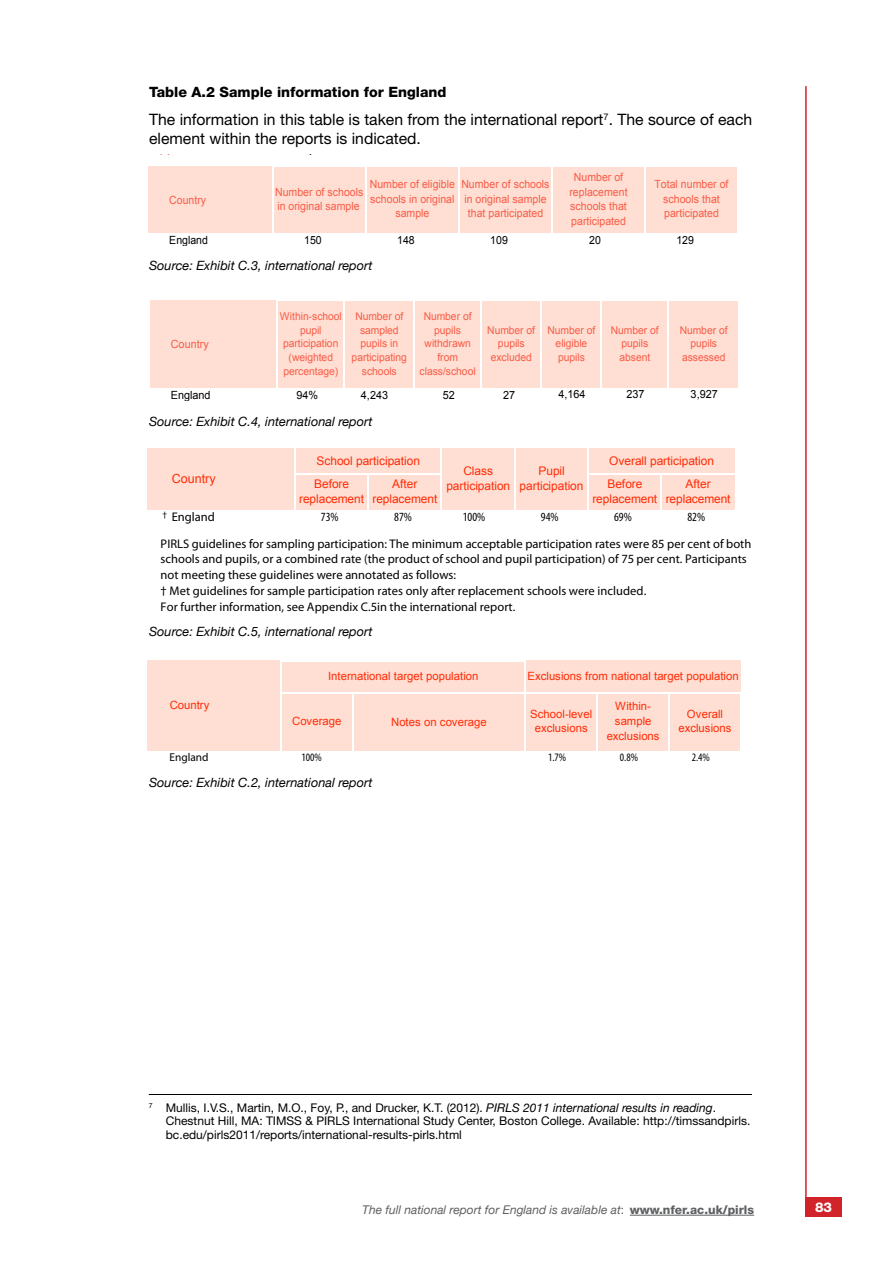
<style>
.page{position:relative;width:893px;height:1263px;background:#fff}
.page>*{position:absolute;margin:0;border:0;box-sizing:border-box;transform-origin:0 0}
.Body_text{font:15.75px/19.5px "Helvetica Neue";color:#000}
.t1{font:15.75px "Arial";color:#000}
.Table_head{font:800 14.25px "Helvetica Neue";color:#000}
.t2{font:800 13.5px "Helvetica Neue";color:#fff}
.Body_text-2{font:italic 12.75px "Helvetica Neue";color:#000}
.Source{font:italic 12.75px "Helvetica Neue";color:#000}
.t3{font:12.45px/15.9px "Myriad Pro";color:#000}
.t4{font:condensed 12.45px "Myriad Pro";letter-spacing:-.005em;color:#000}
.t5{font:12.45px "Arial";color:#ff2b06}
.Footnote_first{font:12px/13.5px "Helvetica Neue";color:#000}
.t6{font:italic 12px "Helvetica Neue";color:#5f6062}
.t7{font:11.85px/15.3px "Arial";letter-spacing:-.005em;color:#ff2b06;text-align:center}
.t8{font:11.4px/14.7px "Arial";color:#ff2b06;text-align:center}
.t9{font:condensed 11.4px "Myriad Pro";color:#000}
.t10{font:11.4px "Myriad Pro";color:#000}
.t11{font:11.25px/14.4px "Arial";color:#f95b47;text-align:center;scale:.94 1}
.t12{font:11.25px "Arial";color:#000;scale:.96 1}
.t13{font:11.25px "Arial";color:#000;scale:.94 1}
.t14{font:11.25px "Arial";color:#f95b47;scale:.96 1}
.t15{font:10.65px/13.8px "Arial";letter-spacing:-.005em;color:#f95b47;text-align:center;scale:.96 1}
.s1{color:#f95b47}
.s2{font-stretch:condensed}
.s3{font-style:italic}
.s4{font-style:normal}
.s5{font-weight:800;font-style:normal}
</style>
<div class="page">
<hr style="left:630px;top:1215px;width:124px;height:1px;background:#5f6062">
<div style="left:805px;top:1197px;width:37px;height:19px;background:#d2232a"></div>
<hr style="left:805px;top:86px;width:2px;height:1130px;background:#d2232a">
<div style="left:148px;top:166px;width:590px;height:67px;background:#ffdfd3"></div>
<hr style="left:272px;top:166px;width:1px;height:81px;background:#fff">
<hr style="left:365px;top:167px;width:1px;height:80px;background:#fff">
<hr style="left:458px;top:167px;width:1px;height:66px;background:#fff">
<hr style="left:551px;top:167px;width:2px;height:80px;background:#fff">
<hr style="left:644px;top:167px;width:2px;height:80px;background:#fff">
<hr style="left:737px;top:167px;width:2px;height:80px;background:#fff">
<hr style="left:273px;top:166px;width:466px;height:1px;background:#fff">
<div style="left:150px;top:300px;width:589px;height:88px;background:#ffdfd3"></div>
<hr style="left:277px;top:300px;width:1px;height:102px;background:#fff">
<hr style="left:343px;top:301px;width:2px;height:101px;background:#fff">
<hr style="left:413px;top:301px;width:2px;height:101px;background:#fff">
<hr style="left:480px;top:301px;width:2px;height:101px;background:#fff">
<hr style="left:540px;top:301px;width:2px;height:101px;background:#fff">
<hr style="left:601px;top:301px;width:1px;height:103px;background:#fff">
<hr style="left:667px;top:301px;width:2px;height:101px;background:#fff">
<hr style="left:738px;top:301px;width:2px;height:101px;background:#fff">
<hr style="left:278px;top:300px;width:462px;height:1px;background:#fff">
<div style="left:147px;top:448px;width:588px;height:62px;background:#ffdfd3"></div>
<hr style="left:296px;top:474px;width:146px;height:1px;background:#fff">
<hr style="left:294px;top:448px;width:2px;height:77px;background:#fff">
<hr style="left:441px;top:448px;width:1px;height:77px;background:#fff">
<hr style="left:514px;top:448px;width:1px;height:77px;background:#fff">
<hr style="left:587px;top:448px;width:2px;height:77px;background:#fff">
<hr style="left:367px;top:475px;width:2px;height:50px;background:#fff">
<hr style="left:660px;top:475px;width:2px;height:53px;background:#fff">
<hr style="left:589px;top:474px;width:146px;height:1px;background:#fff">
<div style="left:147px;top:660px;width:594px;height:91px;background:#ffdfd3"></div>
<hr style="left:280px;top:660px;width:1px;height:103px;background:#fff">
<hr style="left:525px;top:661px;width:1px;height:102px;background:#fff">
<hr style="left:352px;top:693px;width:1px;height:70px;background:#fff">
<hr style="left:596px;top:693px;width:2px;height:70px;background:#fff">
<hr style="left:668px;top:693px;width:2px;height:70px;background:#fff">
<hr style="left:740px;top:693px;width:2px;height:70px;background:#fff">
<hr style="left:281px;top:660px;width:245px;height:1px;background:#fff">
<hr style="left:281px;top:692px;width:461px;height:1px;background:#fff">
<hr style="left:149px;top:1094px;width:603px;height:1px;background:#000">
<p class="Table_head" style="left:149px;top:83px;width:299px">Table A.2 Sample information for England</p>
<p class="Body_text" style="left:149px;top:109px;width:605px">The information in this table is taken from the international report<sup>7</sup>. The source of each element within the reports is indicated.</p>
<p class="t11" style="left:275px;top:185px;width:95px;text-align:left">Number of schools in original sample</p>
<p class="t11" style="left:370px;top:177px;width:92px">Number of eligible schools in original sample</p>
<p class="t11" style="left:569px;top:170px;width:63px">Number of replacement schools that participated</p>
<p class="t11" style="left:654px;top:177px;width:80px">Total number of schools that participated</p>
<p class="t11" style="left:461px;top:177px;width:95px">Number of schools in original sample that participated</p>
<p class="t11" style="left:169px;top:193px;width:41px">Country</p>
<p class="t13" style="left:169px;top:232px;width:43px">England</p>
<p class="t13" style="left:304px;top:232px;width:20px">150</p>
<p class="t13" style="left:397px;top:232px;width:20px">148</p>
<p class="t13" style="left:490px;top:232px;width:20px">109</p>
<p class="t13" style="left:589px;top:232px;width:14px">20</p>
<p class="t13" style="left:676px;top:232px;width:20px">129</p>
<p class="Body_text-2" style="left:149px;top:258px;width:225px">Source: Exhibit C.3, international report</p>
<p class="t15" style="left:352px;top:309px;width:59px">Number of sampled pupils in participating schools</p>
<p class="t15" style="left:420px;top:309px;width:60px">Number of pupils withdrawn from class/school</p>
<p class="t15" style="left:280px;top:309px;width:66px">Within-school pupil participation (weighted percentage)</p>
<p class="t15" style="left:487px;top:323px;width:51px">Number of pupils excluded</p>
<p class="t15" style="left:548px;top:323px;width:51px">Number of eligible pupils</p>
<p class="t15" style="left:611px;top:323px;width:51px">Number of pupils absent</p>
<p class="t15" style="left:680px;top:323px;width:51px">Number of pupils assessed</p>
<p class="t14" style="left:171px;top:337px;width:41px">Country</p>
<p class="t12" style="left:171px;top:387px;width:43px">England</p>
<p class="t12" style="left:296px;top:387px;width:24px">94%</p>
<p class="t12" style="left:361px;top:387px;width:30px">4,243</p>
<p class="t12" style="left:443px;top:387px;width:14px">52</p>
<p class="t12" style="left:503px;top:387px;width:14px">27</p>
<p class="t12" style="left:558px;top:387px;width:30px">4,164</p>
<p class="t12" style="left:626px;top:387px;width:20px">237</p>
<p class="t12" style="left:691px;top:387px;width:30px">3,927</p>
<p class="Body_text-2" style="left:149px;top:414px;width:225px">Source: Exhibit C.4, international report</p>
<p class="t1" style="left:150px;top:417px;width:309px"><span class="s1">Appendix C.5:</span> Participation rates (weighted)</p>
<p class="t5" style="left:172px;top:470px;width:45px">Country</p>
<p class="t7" style="left:609px;top:453px;width:106px">Overall participation</p>
<p class="t7" style="left:317px;top:453px;width:105px">School participation</p>
<p class="t7" style="left:446px;top:463px;width:65px">Class participation</p>
<p class="t7" style="left:520px;top:463px;width:65px">Pupil participation</p>
<p class="t7" style="left:299px;top:476px;width:66px">Before replacement</p>
<p class="t7" style="left:372px;top:476px;width:66px">After replacement</p>
<p class="t7" style="left:592px;top:476px;width:66px">Before replacement</p>
<p class="t7" style="left:666px;top:476px;width:66px">After replacement</p>
<p class="t3" style="left:163px;top:509px;width:54px"><sup>†</sup> England</p>
<p class="t4" style="left:321px;top:510px;width:19px">73%</p>
<p class="t4" style="left:394px;top:510px;width:19px">87%</p>
<p class="t4" style="left:463px;top:510px;width:24px">100%</p>
<p class="t4" style="left:541px;top:510px;width:19px">94%</p>
<p class="t4" style="left:614px;top:510px;width:19px">69%</p>
<p class="t3" style="left:161px;top:504px;width:592px;line-height:26.5px;text-indent:527px"><span class="s2">82%<br></span>PIRLS guidelines for sampling participation: The minimum acceptable participation rates were 85 per cent of both</p>
<p class="t3" style="left:161px;top:551px;width:588px">schools and pupils, or a combined rate (the product of school and pupil participation) of 75 per cent. Participants not meeting these guidelines were annotated as follows:<br>† Met guidelines for sample participation rates only after replacement schools were included.<br>For further information, see Appendix C.5in the international report.</p>
<p class="Source" style="left:149px;top:624px;width:225px">Source: Exhibit C.5, international report</p>
<p class="t8" style="left:170px;top:698px;width:41px">Country</p>
<p class="t8" style="left:328px;top:669px;width:152px">International target population</p>
<p class="t8" style="left:292px;top:714px;width:51px">Coverage</p>
<p class="t8" style="left:391px;top:714px;width:97px">Notes on coverage</p>
<p class="t8" style="left:528px;top:669px;width:213px">Exclusions from national target population</p>
<p class="t8" style="left:530px;top:707px;width:63px">School-level exclusions</p>
<p class="t8" style="left:607px;top:699px;width:54px">Within&shy;sample exclusions</p>
<p class="t8" style="left:678px;top:707px;width:54px">Overall exclusions</p>
<p class="t10" style="left:170px;top:751px;width:40px">England</p>
<p class="t9" style="left:301px;top:751px;width:22px">100%</p>
<p class="t9" style="left:548px;top:751px;width:20px">1.7%</p>
<p class="t9" style="left:620px;top:751px;width:20px">0.8%</p>
<p class="t9" style="left:692px;top:751px;width:20px">2.4%</p>
<p class="Source" style="left:149px;top:775px;width:225px">Source: Exhibit C.2, international report</p>
<p class="Footnote_first" style="left:166px;top:1101px;width:586px;text-indent:-17px"><sup>7</sup> Mullis, I.V.S., Martin, M.O., Foy, P., and Drucker, K.T. (2012). <span class="s3">PIRLS 2011 international results in reading</span>.<br>Chestnut Hill, MA: TIMSS &amp; PIRLS International Study Center, Boston College. Available: http://timssandpirls. bc.edu/pirls2011/reports/international-results-pirls.html</p>
<p class="t6" style="left:362px;top:1202px;width:393px">The full national report for England is available at<span class="s4">:</span> <span class="s5">www.nfer.ac.uk/pirls</span></p>
<p class="t2" style="left:815px;top:1199px;width:19px">83</p>
</div>
